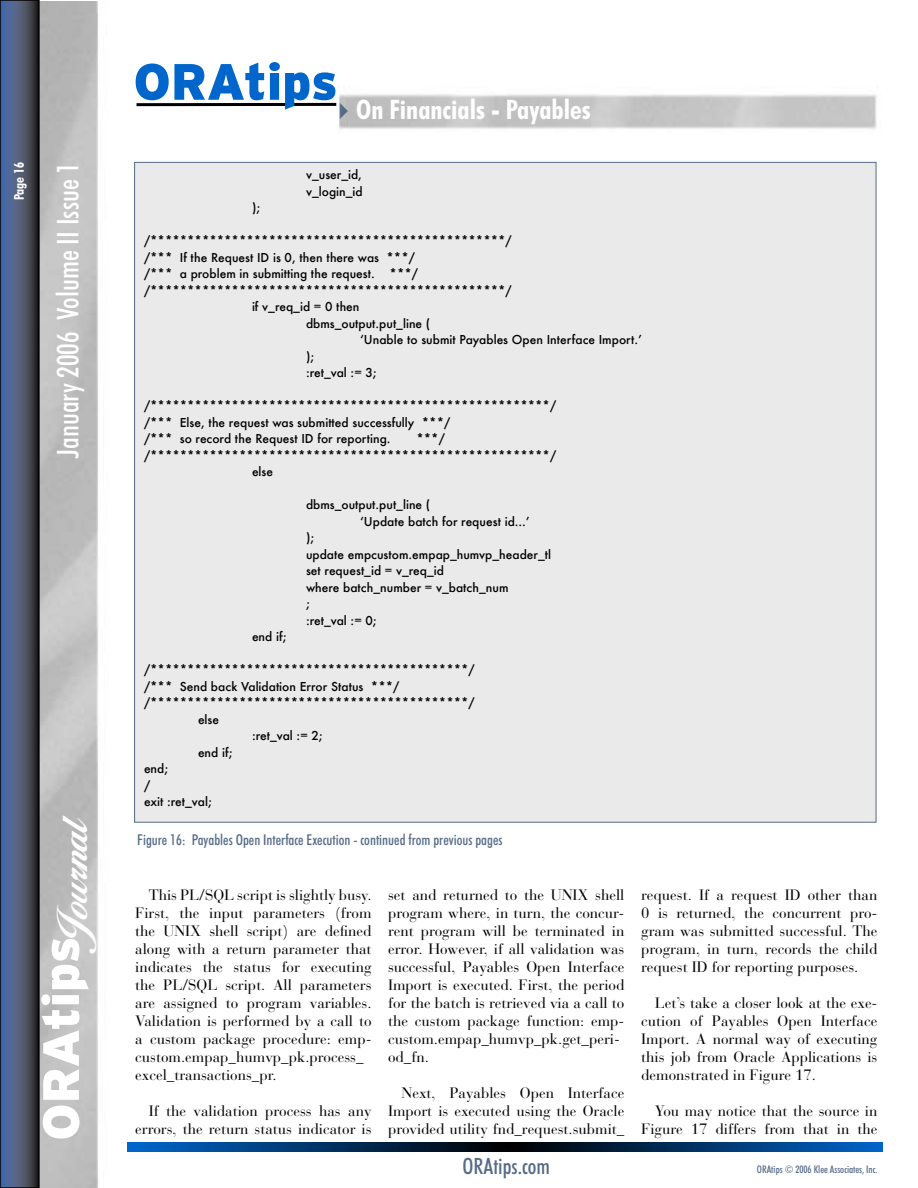
<style>
.page{position:relative;width:918px;height:1188px;background:#fff}
.page>*{position:absolute;margin:0;border:0;box-sizing:border-box;transform-origin:0 0}
.t1{font:900 51px "Interstate";letter-spacing:-.005em;color:#fff}
.t2{font:900 51px "Interstate";letter-spacing:-.005em;color:#06c}
.t3{font:500 condensed 30px "Futura BT";color:#fff}
.t4{font:700 condensed 27px "Futura BT";color:#fff}
.t5{font:500 condensed 22.5px "Futura BT";color:#566b87}
.t6{font:15px/18px "Bauer Bodoni";color:#000;text-align:justify}
.t7{font:500 condensed 15px "Futura BT";color:#566b87}
.t8{font:700 condensed 13.5px "Futura BT";color:#fff}
.t9{font:500 12px/16.5px "Futura";color:#000}
.t10{font:500 condensed 10.5px "Futura BT";color:#566b87}
.s1{color:#566b87}
</style>
<div class="page">
<img style="left:40px;top:2px;width:837px;height:1186px">
<hr style="left:136px;top:103px;width:200px;height:3px;background:#000">
<svg style="left:3px;top:3px;width:34px;height:1182px;background:#4b5774"></svg>
<div style="left:0;top:0;width:40px;height:1188px;border:2px solid #000"></div>
<svg style="left:128px;top:1142px;width:755px;height:10px;background:#003265"></svg>
<div style="left:135px;top:162px;width:741px;height:660px;background:#eaeaea"></div>
<p class="t8" style="left:11px;top:200px;width:38px;rotate:-90deg">Page 16</p>
<h2 class="t3" style="left:50px;top:458px;width:298px;rotate:-90deg">January 2006 Volume II Issue 1</h2>
<h1 class="t1" style="left:32px;top:1141px;width:329px;rotate:-90deg">ORAtips <sub>Journal</sub></h1>
<h1 class="t2" style="left:134px;top:53px;width:206px">ORAtips</h1>
<h3 class="t4" style="left:331px;top:93px;width:262px"><span class="s1">✔</span>On Financials - Payables</h3>
<p class="t9" style="left:306px;top:166px;width:58px">v_user_id, v_login_id</p>
<p class="t9" style="left:252px;top:199px;width:10px">);</p>
<p class="t9" style="left:144px;top:232px;width:369px">/************************************************/</p>
<p class="t9" style="left:144px;top:249px;width:272px">/*** If the Request ID is 0, then there was ***/</p>
<p class="t9" style="left:144px;top:265px;width:276px">/*** a problem in submitting the request. ***/</p>
<p class="t9" style="left:144px;top:282px;width:369px">/************************************************/</p>
<p class="t9" style="left:252px;top:298px;width:109px">if v_req_id = 0 then</p>
<p class="t9" style="left:306px;top:315px;width:126px">dbms_output.put_line (</p>
<p class="t9" style="left:360px;top:331px;width:283px">‘Unable to submit Payables Open Interface Import.’</p>
<p class="t9" style="left:306px;top:348px;width:10px">);</p>
<p class="t9" style="left:306px;top:364px;width:72px">:ret_val := 3;</p>
<p class="t9" style="left:144px;top:397px;width:414px">/******************************************************/ /*** Else, the request was submitted successfully ***/<br>/*** so record the Request ID for reporting.</p>
<p class="t9" style="left:417px;top:430px;width:30px">***/</p>
<p class="t9" style="left:144px;top:447px;width:414px">/******************************************************/</p>
<p class="t9" style="left:252px;top:463px;width:23px">else</p>
<p class="t9" style="left:306px;top:496px;width:126px">dbms_output.put_line (</p>
<p class="t9" style="left:360px;top:513px;width:171px">‘Update batch for request id...’</p>
<p class="t9" style="left:306px;top:529px;width:10px">);</p>
<p class="t9" style="left:306px;top:546px;width:247px">update empcustom.empap_humvp_header_tl</p>
<p class="t9" style="left:306px;top:562px;width:140px">set request_id = v_req_id</p>
<p class="t9" style="left:306px;top:579px;width:204px">where batch_number = v_batch_num</p>
<p class="t9" style="left:306px;top:595px;width:5px">;</p>
<p class="t9" style="left:306px;top:612px;width:72px">:ret_val := 0;</p>
<p class="t9" style="left:252px;top:628px;width:36px">end if;</p>
<p class="t9" style="left:144px;top:661px;width:332px">/*******************************************/</p>
<p class="t9" style="left:144px;top:678px;width:257px">/*** Send back Validation Error Status ***/</p>
<p class="t9" style="left:144px;top:694px;width:332px">/*******************************************/</p>
<p class="t9" style="left:198px;top:711px;width:23px">else</p>
<p class="t9" style="left:252px;top:727px;width:72px">:ret_val := 2;</p>
<p class="t9" style="left:198px;top:744px;width:36px">end if;</p>
<p class="t9" style="left:144px;top:760px;width:26px">end;</p>
<p class="t9" style="left:144px;top:777px;width:8px">/</p>
<p class="t9" style="left:144px;top:793px;width:69px">exit :ret_val;</p>
<p class="t7" style="left:137px;top:830px;width:367px">Figure 16: Payables Open Interface Execution - continued from previous pages</p>
<p class="t6" style="left:135px;top:886px;width:238px;text-align:left;text-indent:14px">This PL/SQL script is slightly busy.<br>First, the input parameters (from the UNIX shell script) are defined along with a return parameter that indicates the status for executing the PL/SQL script. All parameters are assigned to program variables.<br>Validation is performed by a call to a custom package procedure: emp&shy;custom.empap_humvp_pk.process_ excel_transactions_pr.</p>
<p class="t6" style="left:135px;top:1102px;width:238px;text-align:right">If the validation process has any errors, the return status indicator is</p>
<p class="t6" style="left:388px;top:886px;width:238px;text-align:left">set and returned to the UNIX shell program where, in turn, the concur&shy;rent program will be terminated in error. However, if all validation was successful, Payables Open Interface Import is executed. First, the period for the batch is retrieved via a call to the custom package function: emp&shy;custom.empap_humvp_pk.get_peri&shy;od_fn.</p>
<p class="t6" style="left:388px;top:1084px;width:238px;text-indent:14px">Next, Payables Open Interface Import is executed using the Oracle provided utility fnd_request.submit_</p>
<p class="t6" style="left:641px;top:886px;width:238px">request. If a request ID other than 0 is returned, the concurrent pro&shy;gram was submitted successful. The program, in turn, records the child request ID for reporting purposes.</p>
<p class="t6" style="left:641px;top:994px;width:238px;text-indent:14px">Let’s take a closer look at the exe&shy;cution of Payables Open Interface Import. A normal way of executing this job from Oracle Applications is demonstrated in Figure 17.</p>
<p class="t6" style="left:641px;top:1102px;width:238px;text-align:right">You may notice that the source in<br>Figure 17 differs from that in the</p>
<h3 class="t5" style="left:463px;top:1152px;width:89px">ORAtips.com</h3>
<p class="t10" style="left:757px;top:1163px;width:122px">ORAtips © 2006 Klee Associates, Inc.</p>
</div>
